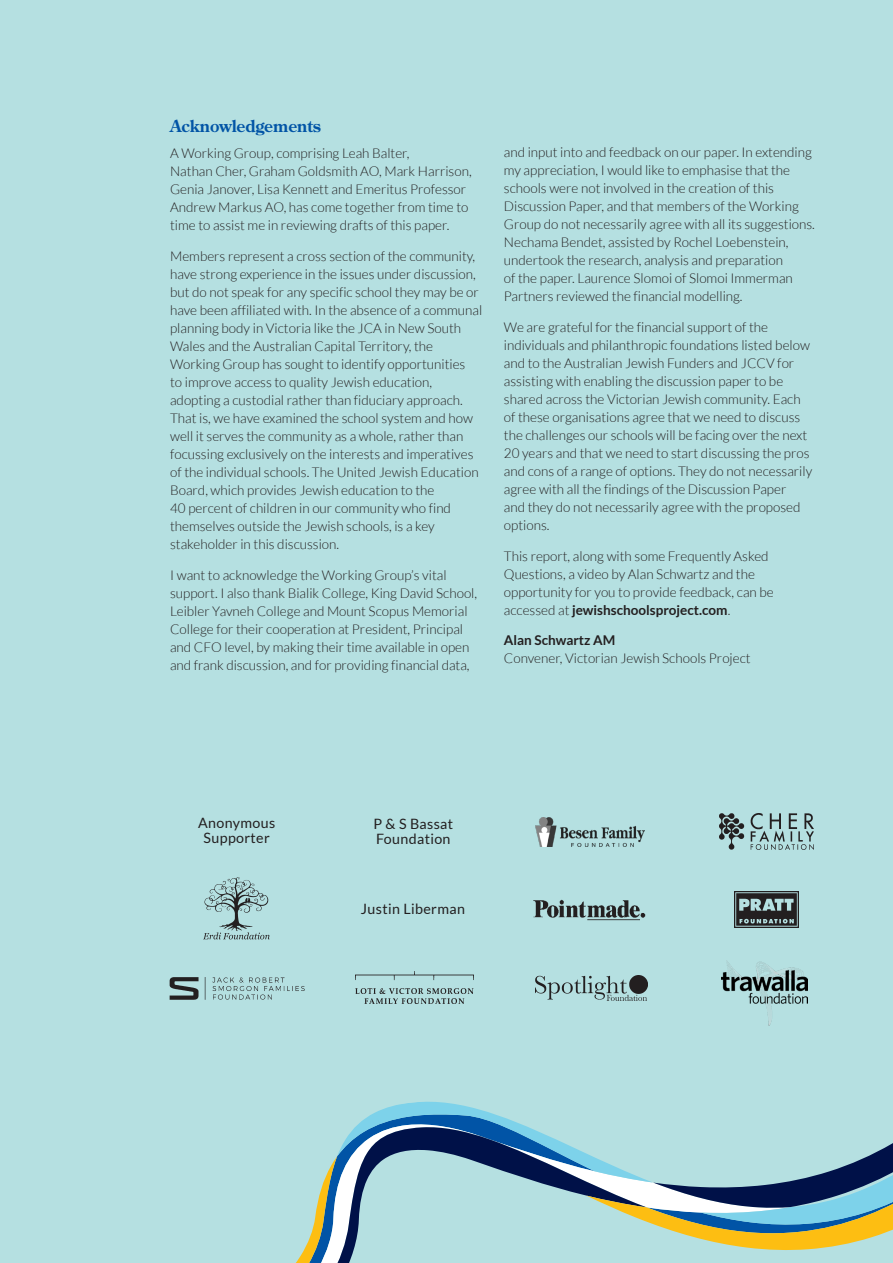
<style>
.page{position:relative;width:893px;height:1263px;background:#b5e0e1}
.page>*{position:absolute;margin:0;border:0;box-sizing:border-box;transform-origin:0 0}
.H2_-_Blue{font:700 16.5px "Century Old Style Std";color:#0154a6}
.Logo_Text{font:14.25px/15px "Lato";letter-spacing:.025em;color:#231f20;text-align:center}
.Text{font:300 13.5px/18px "Lato";color:#231f20}
.s1{font-weight:700}
</style>
<div class="page">
<svg style="left:344px;top:1101px;width:217px;height:41px"></svg>
<svg style="left:295px;top:1142px;width:598px;height:121px"></svg>
<img style="left:535px;top:817px;width:109px;height:29px">
<img style="left:719px;top:814px;width:94px;height:36px">
<img style="left:204px;top:878px;width:66px;height:62px">
<img style="left:534px;top:900px;width:112px;height:20px">
<img style="left:355px;top:972px;width:118px;height:31px">
<img style="left:535px;top:975px;width:112px;height:26px">
<img style="left:721px;top:960px;width:86px;height:66px">
<img style="left:170px;top:977px;width:135px;height:23px">
<img style="left:735px;top:892px;width:63px;height:36px">
<p class="H2_-_Blue" style="left:170px;top:115px;width:153px">Acknowledgements</p>
<p class="Text" style="left:170px;top:144px;width:303px">A Working Group, comprising Leah Balter,<br>Nathan Cher, Graham Goldsmith AO, Mark Harrison, Genia Janover, Lisa Kennett and Emeritus Professor Andrew Markus AO, has come together from time to time to assist me in reviewing drafts of this paper.</p>
<p class="Text" style="left:170px;top:247px;width:314px">Members represent a cross section of the community, have strong experience in the issues under discussion, but do not speak for any specific school they may be or have been affiliated with. In the absence of a communal planning body in Victoria like the JCA in New South Wales and the Australian Capital Territory, the Working Group has sought to identify opportunities<br>to improve access to quality Jewish education, adopting a custodial rather than fiduciary approach.<br>That is, we have examined the school system and how well it serves the community as a whole, rather than focussing exclusively on the interests and imperatives of the individual schools. The United Jewish Education Board, which provides Jewish education to the<br>40 percent of children in our community who find themselves outside the Jewish schools, is a key stakeholder in this discussion.</p>
<p class="Text" style="left:170px;top:566px;width:309px">I want to acknowledge the Working Group’s vital support. I also thank Bialik College, King David School, Leibler Yavneh College and Mount Scopus Memorial College for their cooperation at President, Principal and CFO level, by making their time available in open and frank discussion, and for providing financial data,</p>
<p class="Text" style="left:504px;top:143px;width:313px">and input into and feedback on our paper. In extending my appreciation, I would like to emphasise that the schools were not involved in the creation of this Discussion Paper, and that members of the Working Group do not necessarily agree with all its suggestions.<br>Nechama Bendet, assisted by Rochel Loebenstein, undertook the research, analysis and preparation<br>of the paper. Laurence Slomoi of Slomoi Immerman Partners reviewed the financial modelling.</p>
<p class="Text" style="left:504px;top:318px;width:310px">We are grateful for the financial support of the individuals and philanthropic foundations listed below and to the Australian Jewish Funders and JCCV for assisting with enabling the discussion paper to be shared across the Victorian Jewish community. Each of these organisations agree that we need to discuss the challenges our schools will be facing over the next 20 years and that we need to start discussing the pros and cons of a range of options. They do not necessarily agree with all the findings of the Discussion Paper<br>and they do not necessarily agree with the proposed options.</p>
<p class="Text" style="left:504px;top:547px;width:271px">This report, along with some Frequently Asked Questions, a video by Alan Schwartz and the opportunity for you to provide feedback, can be accessed at <span class="s1">jewishschoolsproject.com</span>.</p>
<p class="Text" style="left:504px;top:632px;width:248px"><span class="s1">Alan Schwartz AM<br></span>Convener, Victorian Jewish Schools Project</p>
<p class="Logo_Text" style="left:198px;top:815px;width:79px">Anonymous<br>Supporter</p>
<p class="Logo_Text" style="left:373px;top:816px;width:81px;text-align:left">P &amp; S Bassat<br>Foundation</p>
<p class="Logo_Text" style="left:361px;top:901px;width:106px">Justin Liberman</p>
</div>
